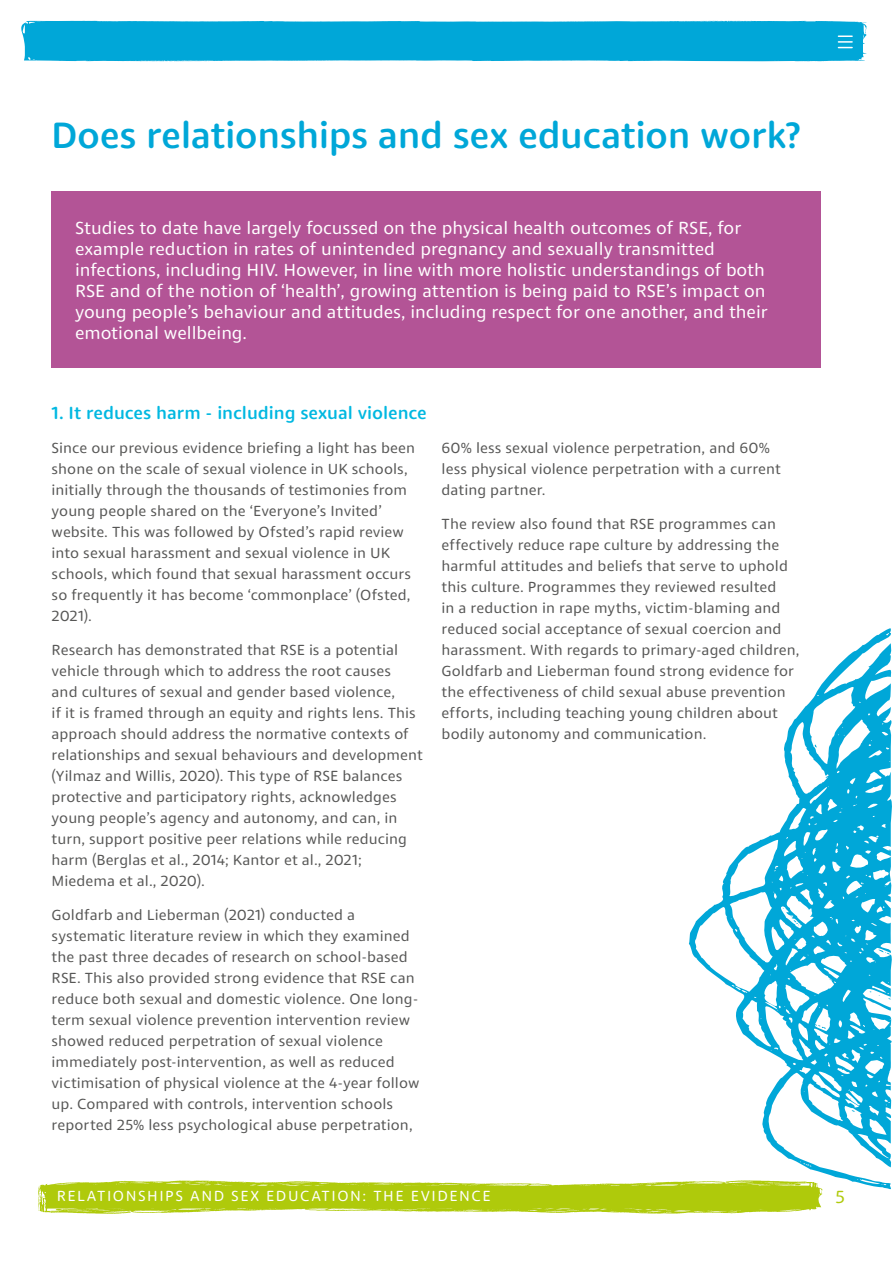
<style>
.page{position:relative;width:893px;height:1263px;background:#fff}
.page>*{position:absolute;margin:0;border:0;box-sizing:border-box;transform-origin:0 0}
.t1{font:500 37.5px "Dita";letter-spacing:-.01em;color:#00a7d8}
.t2{font:18px/21px "Dita";color:#fff}
.t3{font:500 18px "Dita";letter-spacing:-.005em;color:#00b8e1}
.t4{font:18px "Dita";color:#afca0b}
.t5{font:15px/21px "Dita";letter-spacing:.005em;color:#575756}
.t6{font:15px "Dita";letter-spacing:.105em;color:#fff}
</style>
<div class="page">
<svg style="left:38px;top:1180px;width:785px;height:34px;background:#bcd233"></svg>
<svg style="left:689px;top:628px;width:203px;height:562px"></svg>
<div style="left:21px;top:21px;width:846px;height:40px;background:#00a7d8"></div>
<div style="left:51px;top:191px;width:770px;height:177px;background:#b35496"></div>
<h1 class="t1" style="left:51px;top:112px;width:752px">Does relationships and sex education work?</h1>
<p class="t2" style="left:75px;top:217px;width:694px">Studies to date have largely focussed on the physical health outcomes of RSE, for example reduction in rates of unintended pregnancy and sexually transmitted infections, including HIV. However, in line with more holistic understandings of both RSE and of the notion of ‘health’, growing attention is being paid to RSE’s impact on young people’s behaviour and attitudes, including respect for one another, and their emotional wellbeing.</p>
<p class="t3" style="left:52px;top:402px;width:377px">1. It reduces harm - including sexual violence</p>
<p class="t5" style="left:52px;top:437px;width:365px">Since our previous evidence briefing a light has been shone on the scale of sexual violence in UK schools, initially through the thousands of testimonies from young people shared on the ‘Everyone’s Invited’ website. This was followed by Ofsted’s rapid review into sexual harassment and sexual violence in UK schools, which found that sexual harassment occurs so frequently it has become ‘commonplace’ (Ofsted, 2021).</p>
<p class="t5" style="left:52px;top:639px;width:373px">Research has demonstrated that RSE is a potential vehicle through which to address the root causes<br>and cultures of sexual and gender based violence,<br>if it is framed through an equity and rights lens. This approach should address the normative contexts of relationships and sexual behaviours and development (Yilmaz and Willis, 2020). This type of RSE balances protective and participatory rights, acknowledges young people’s agency and autonomy, and can, in turn, support positive peer relations while reducing harm (Berglas et al., 2014; Kantor et al., 2021; Miedema et al., 2020).</p>
<p class="t5" style="left:52px;top:904px;width:369px">Goldfarb and Lieberman (2021) conducted a systematic literature review in which they examined the past three decades of research on school-based RSE. This also provided strong evidence that RSE can reduce both sexual and domestic violence. One long&shy;term sexual violence prevention intervention review showed reduced perpetration of sexual violence immediately post-intervention, as well as reduced victimisation of physical violence at the 4-year follow up. Compared with controls, intervention schools reported 25% less psychological abuse perpetration,</p>
<p class="t5" style="left:442px;top:437px;width:341px">60% less sexual violence perpetration, and 60% less physical violence perpetration with a current dating partner.</p>
<p class="t5" style="left:442px;top:513px;width:359px">The review also found that RSE programmes can effectively reduce rape culture by addressing the harmful attitudes and beliefs that serve to uphold this culture. Programmes they reviewed resulted<br>in a reduction in rape myths, victim-blaming and reduced social acceptance of sexual coercion and harassment. With regards to primary-aged children, Goldfarb and Lieberman found strong evidence for the effectiveness of child sexual abuse prevention efforts, including teaching young children about bodily autonomy and communication.</p>
<p class="t6" style="left:57px;top:1187px;width:435px">RELATIONSHIPS AND SEX EDUCATION: THE EVIDENCE</p>
<p class="t4" style="left:835px;top:1186px;width:11px">5</p>
</div>
